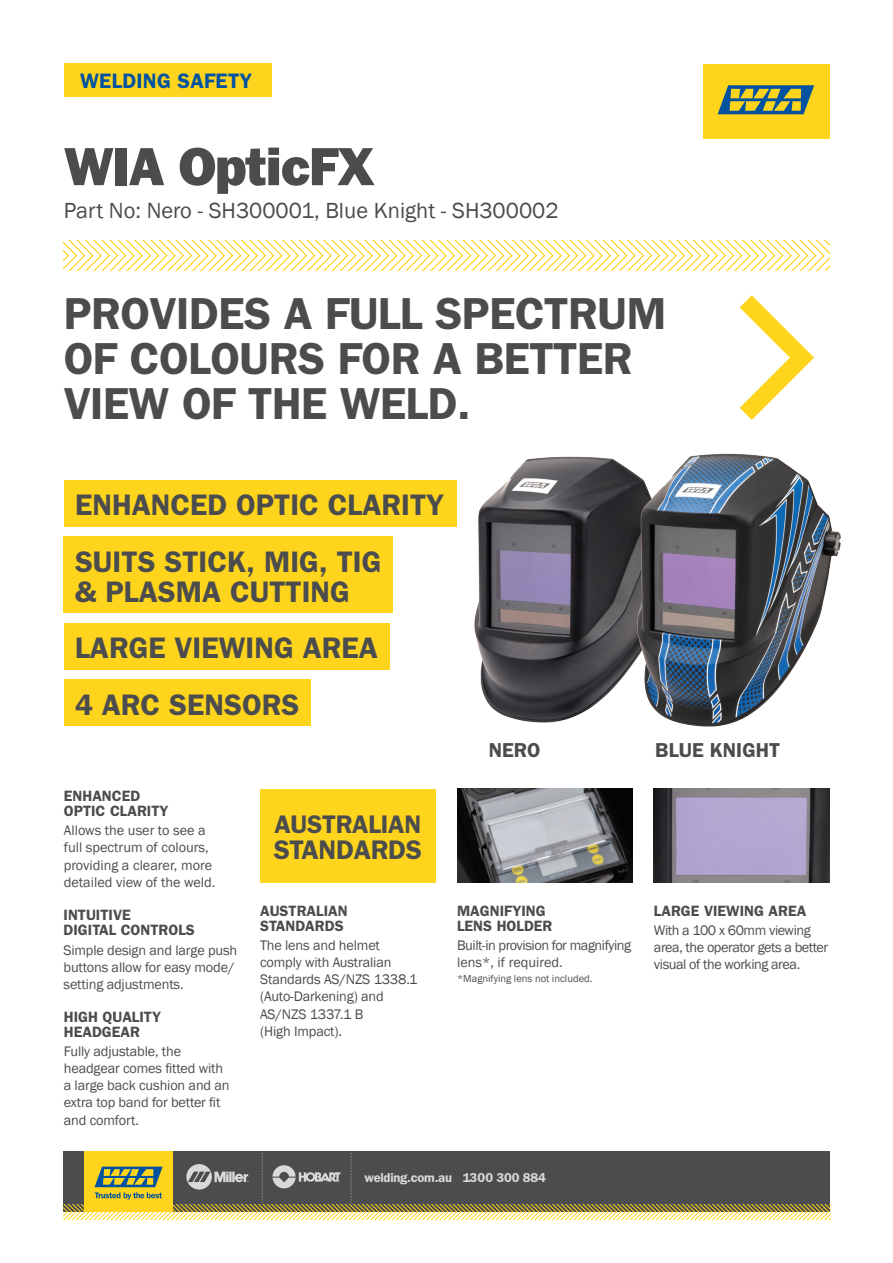
<style>
.page{position:relative;width:893px;height:1263px;background:#fff}
.page>*{position:absolute;margin:0;border:0;box-sizing:border-box;transform-origin:0 0}
.t1{font:800 54px "Franklin Gothic";letter-spacing:-.02em;color:#4b4c4d}
.t2{font:600 45px/45px "Franklin Gothic";letter-spacing:-.01em;color:#4b4c4d}
.t3{font:600 29.85px/29.8px "Franklin Gothic";color:#4b4c4d}
.t4{font:600 27px "Franklin Gothic";letter-spacing:-.01em;color:#4b4c4d}
.t5{font:600 25.5px "Franklin Gothic";letter-spacing:-.01em;color:#4b4c4d}
.t6{font:22.5px "Franklin Gothic";color:#4b4c4d}
.t7{font:600 21px "Franklin Gothic";letter-spacing:.01em;color:#0153a0}
.t8{font:600 20.25px "Franklin Gothic";color:#4b4c4d}
.t9{font:600 15px/15px "Franklin Gothic";color:#4b4c4d}
.t10{font:14.25px/17.1px "Franklin Gothic";letter-spacing:-.01em;color:#4b4c4d}
.t11{font:14.25px/17.1px "Franklin Gothic";letter-spacing:-.03em;color:#4b4c4d}
.t12{font:600 12.9px "Franklin Gothic";letter-spacing:-.02em;color:#d8d9db}
.t13{font:10.5px "Franklin Gothic";color:#4b4c4d}
</style>
<div class="page">
<div style="left:64px;top:1151px;width:766px;height:61px;background:#4b4c4d"></div>
<div style="left:84px;top:1151px;width:89px;height:61px;background:#fed41d"></div>
<svg style="left:64px;top:1153px;width:766px;height:66px"></svg>
<div style="left:260px;top:789px;width:175px;height:93px;background:#fed41d"></div>
<div style="left:64px;top:64px;width:207px;height:33px;background:#fed41d"></div>
<svg style="left:64px;top:241px;width:765px;height:29px"></svg>
<img style="left:654px;top:789px;width:175px;height:93px">
<img style="left:457px;top:789px;width:175px;height:93px">
<div style="left:703px;top:64px;width:126px;height:74px;background:#fed41d"></div>
<svg style="left:718px;top:85px;width:96px;height:29px"></svg>
<div style="left:64px;top:679px;width:247px;height:47px;background:#fed41d"></div>
<div style="left:64px;top:480px;width:392px;height:46px;background:#fed41d"></div>
<div style="left:64px;top:623px;width:325px;height:46px;background:#fed41d"></div>
<div style="left:64px;top:536px;width:329px;height:77px;background:#fed41d"></div>
<svg style="left:739px;top:295px;width:75px;height:125px"></svg>
<img style="left:474px;top:456px;width:151px;height:267px">
<img style="left:625px;top:453px;width:216px;height:274px">
<h3 class="t7" style="left:80px;top:69px;width:173px">WELDING SAFETY</h3>
<h1 class="t1" style="left:64px;top:135px;width:313px">WIA OpticFX</h1>
<h3 class="t6" style="left:64px;top:197px;width:496px">Part No: Nero - SH300001, Blue Knight - SH300002</h3>
<h2 class="t2" style="left:64px;top:289px;width:604px">PROVIDES A FULL SPECTRUM<br>OF COLOURS FOR A BETTER<br>VIEW OF THE WELD.</h2>
<h3 class="t3" style="left:75px;top:489px;width:371px">ENHANCED OPTIC CLARITY</h3>
<h3 class="t3" style="left:75px;top:546px;width:308px">SUITS STICK, MIG, TIG &amp; PLASMA CUTTING</h3>
<h3 class="t3" style="left:75px;top:632px;width:304px">LARGE VIEWING AREA</h3>
<h3 class="t3" style="left:75px;top:689px;width:226px">4 ARC SENSORS</h3>
<p class="t9" style="left:64px;top:788px;width:106px">ENHANCED<br>OPTIC CLARITY</p>
<p class="t10" style="left:64px;top:822px;width:153px">Allows the user to see a full spectrum of colours, providing a clearer, more detailed view of the weld.</p>
<p class="t9" style="left:64px;top:907px;width:133px">INTUITIVE<br>DIGITAL CONTROLS</p>
<p class="t10" style="left:64px;top:942px;width:175px">Simple design and large push buttons allow for easy mode/ setting adjustments.</p>
<p class="t9" style="left:64px;top:1009px;width:99px">HIGH QUALITY<br>HEADGEAR</p>
<p class="t10" style="left:64px;top:1043px;width:167px">Fully adjustable, the headgear comes fitted with a large back cushion and an extra top band for better fit and comfort.</p>
<h3 class="t5" style="left:274px;top:809px;width:148px">AUSTRALIAN</h3>
<h3 class="t4" style="left:274px;top:833px;width:150px">STANDARDS</h3>
<p class="t9" style="left:260px;top:903px;width:89px">AUSTRALIAN<br>STANDARDS</p>
<p class="t10" style="left:260px;top:937px;width:159px">The lens and helmet comply with Australian<br>Standards AS/NZS 1338.1 (Auto-Darkening) and<br>AS/NZS 1337.1 B<br>(High Impact).</p>
<h3 class="t8" style="left:489px;top:738px;width:53px">NERO</h3>
<h3 class="t8" style="left:655px;top:738px;width:126px">BLUE KNIGHT</h3>
<p class="t9" style="left:457px;top:903px;width:97px">MAGNIFYING<br>LENS HOLDER</p>
<p class="t11" style="left:457px;top:937px;width:176px">Built-in provision for magnifying lens*, if required.</p>
<p class="t13" style="left:457px;top:972px;width:137px">*Magnifying lens not included.</p>
<p class="t9" style="left:654px;top:903px;width:154px">LARGE VIEWING AREA</p>
<p class="t11" style="left:654px;top:922px;width:176px">With a 100 x 60mm viewing area, the operator gets a better visual of the working area.</p>
<p class="t12" style="left:364px;top:1170px;width:183px">welding.com.au 1300 300 884</p>
</div>
